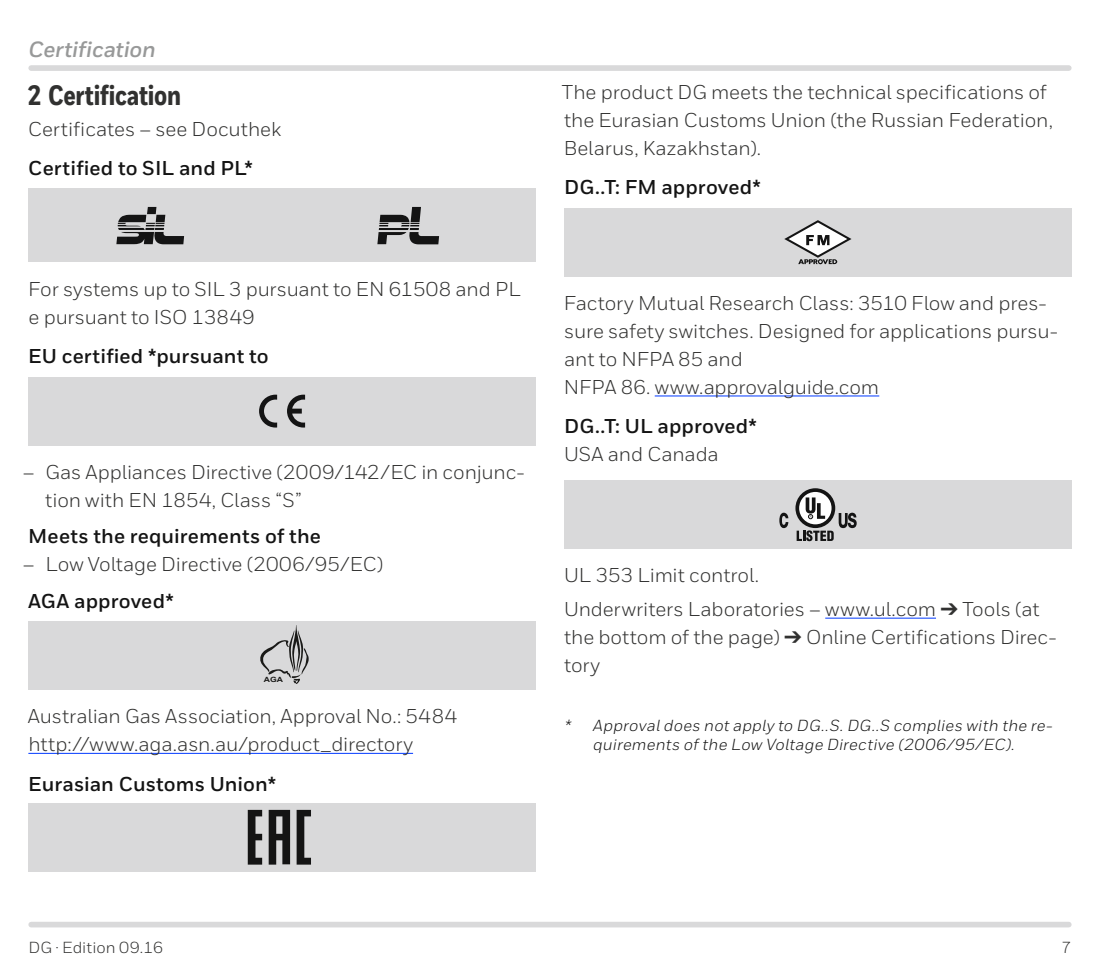
<style>
.page{position:relative;width:1100px;height:970px;background:#fff}
.page>*{position:absolute;margin:0;border:0;box-sizing:border-box;transform-origin:0 0}
.t1{font:800 28px "Honeywell Cond";letter-spacing:-.01em;color:#313130}
.t2{font:italic 700 22px "Honeywell Sans";letter-spacing:-.005em;color:#989999}
.t3{font:20px/28px "Honeywell Sans";letter-spacing:-.005em;color:#313130}
.t4{font:700 20px "Honeywell Sans";letter-spacing:.005em;color:#141414}
.t5{font:italic 16px/19.2px "Honeywell Sans";color:#141414;text-align:center}
.t6{font:16px "Honeywell Sans";letter-spacing:.005em;color:#313130}
.t7{font:700 7.2px "Arial";color:#1a1a18;scale:1.2 1}
</style>
<div class="page">
<div style="left:31px;top:921px;width:1038px;height:6px;background:#d9d9da"></div>
<div style="left:31px;top:65px;width:1038px;height:6px;background:#d9d9da"></div>
<hr style="left:28px;top:753px;width:385px;height:1px;background:#0039ff">
<div style="left:28px;top:188px;width:508px;height:74px;background:#d9d9da"></div>
<div style="left:28px;top:377px;width:508px;height:68px;background:#d9d9da"></div>
<div style="left:28px;top:621px;width:508px;height:68px;background:#d9d9da"></div>
<svg style="left:28px;top:803px;width:508px;height:68px"></svg>
<hr style="left:655px;top:395px;width:224px;height:1px;background:#0039ff">
<hr style="left:825px;top:617px;width:111px;height:1px;background:#0039ff">
<div style="left:564px;top:208px;width:507px;height:68px;background:#d9d9da"></div>
<div style="left:564px;top:480px;width:507px;height:68px;background:#d9d9da"></div>
<p class="t2" style="left:28px;top:36px;width:129px">Certification</p>
<h1 class="t1" style="left:27px;top:78px;width:156px">2 Certification</h1>
<p class="t3" style="left:28px;top:115px;width:255px">Certificates – see Docuthek</p>
<p class="t4" style="left:28px;top:156px;width:226px">Certified to SIL and PL*</p>
<p class="t3" style="left:28px;top:275px;width:494px">For systems up to SIL 3 pursuant to EN 61508 and PL e pursuant to ISO 13849</p>
<p class="t4" style="left:28px;top:344px;width:242px">EU certified *pursuant to</p>
<p class="t3" style="left:45px;top:458px;width:481px;text-indent:-22px">– Gas Appliances Directive (2009/142/EC in conjunc&shy;tion with EN 1854, Class “S”</p>
<p class="t4" style="left:28px;top:524px;width:294px">Meets the requirements of the</p>
<p class="t3" style="left:23px;top:550px;width:362px">– Low Voltage Directive (2006/95/EC)</p>
<p class="t4" style="left:28px;top:588px;width:147px">AGA approved*</p>
<p class="t7" style="left:264px;top:675px;width:17px">AGA</p>
<p class="t3" style="left:28px;top:702px;width:431px">Australian Gas Association, Approval No.: 5484 http://www.aga.asn.au/product_directory</p>
<p class="t4" style="left:28px;top:771px;width:250px">Eurasian Customs Union*</p>
<p class="t3" style="left:562px;top:78px;width:492px">The product DG meets the technical specifications of the Eurasian Customs Union (the Russian Federation,<br>Belarus, Kazakhstan).</p>
<p class="t4" style="left:564px;top:175px;width:198px">DG.. T: FM approved*</p>
<p class="t3" style="left:564px;top:289px;width:496px">Factory Mutual Research Class: 3510 Flow and pres&shy;sure safety switches. Designed for applications pursu&shy;ant to NFPA 85 and<br>NFPA 86. www.approvalguide.com</p>
<p class="t4" style="left:564px;top:414px;width:194px">DG.. T: UL approved*</p>
<p class="t3" style="left:564px;top:440px;width:156px">USA and Canada</p>
<p class="t3" style="left:564px;top:558px;width:374px;line-height:33.6px">UL 353 Limit control.<br>Underwriters Laboratories – www.ul.com</p>
<p class="t3" style="left:962px;top:595px;width:79px">Tools (at</p>
<p class="t3" style="left:564px;top:623px;width:217px">the bottom of the page)</p>
<p class="t3" style="left:806px;top:623px;width:252px">Online Certifications Direc-</p>
<p class="t3" style="left:564px;top:651px;width:38px">tory</p>
<p class="t5" style="left:564px;top:715px;width:493px">* Approvaldoes notapply to DG..S.DG..S complies with the re&shy;quirements ofthe Low Voltage Directive (2006/95/EC).</p>
<p class="t6" style="left:28px;top:937px;width:136px">DG · Edition 09.16</p>
<p class="t6" style="left:1061px;top:937px;width:11px">7</p>
</div>
